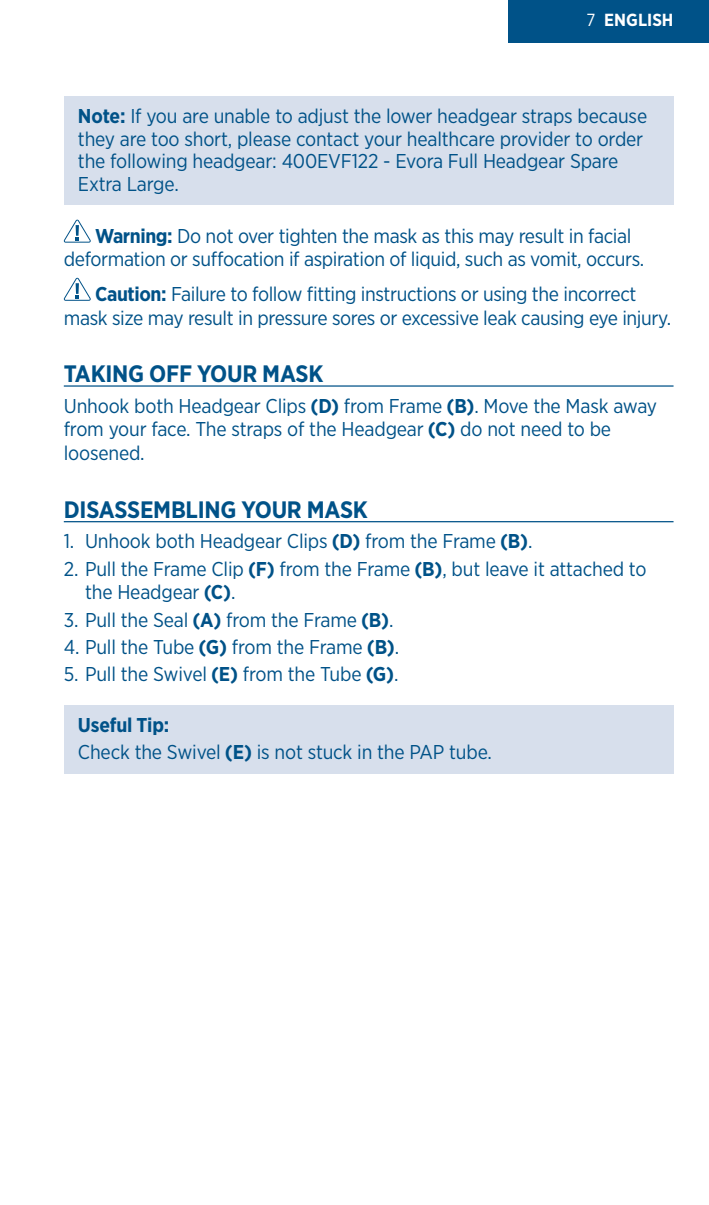
<style>
.page{position:relative;width:709px;height:1205px;background:#fff}
.page>*{position:absolute;margin:0;border:0;box-sizing:border-box;transform-origin:0 0}
.t1{font:700 23.75px "Gotham Narrow";letter-spacing:-.01em;color:#005288}
.t2{font:20px/23.8px "Gotham Narrow";letter-spacing:-.01em;color:#005288}
.t3{font:700 17.5px "Gotham Narrow";color:#fff}
.s1{font-weight:400}
.s2{font-weight:700}
</style>
<div class="page">
<div style="left:508px;top:0;width:201px;height:43px;background:#005288"></div>
<hr style="left:64px;top:385px;width:609px;height:2px;background:#005288">
<hr style="left:64px;top:521px;width:609px;height:1px;background:#005288">
<div style="left:64px;top:96px;width:609px;height:109px;background:#d7dfec"></div>
<svg style="left:64px;top:219px;width:27px;height:24px"></svg>
<svg style="left:64px;top:277px;width:27px;height:24px"></svg>
<div style="left:64px;top:705px;width:609px;height:68px;background:#d7dfec"></div>
<p class="t3" style="left:586px;top:8px;width:70px"><span class="s1">7</span> English</p>
<p class="t2" style="left:78px;top:104px;width:570px;line-height:22.5px"><span class="s2">Note:</span> If you are unable to adjust the lower headgear straps because they are too short, please contact your healthcare provider to order the following headgear: 400EVF122 - Evora Full Headgear Spare Extra Large.</p>
<p class="t2" style="left:64px;top:223px;width:582px;text-indent:31px"><span class="s2">Warning:</span> Do not over tighten the mask as this may result in facial deformation or suffocation if aspiration of liquid, such as vomit, occurs.</p>
<p class="t2" style="left:64px;top:281px;width:609px;text-align:center"><span class="s2">Caution:</span> Failure to follow fitting instructions or using the incorrect<br>mask size may result in pressure sores or excessive leak causing eye injury.</p>
<p class="t1" style="left:64px;top:358px;width:261px">TAKING OFF YOUR MASK</p>
<p class="t2" style="left:64px;top:393px;width:595px">Unhook both Headgear Clips <span class="s2">(D)</span> from Frame <span class="s2">(B)</span>. Move the Mask away from your face. The straps of the Headgear <span class="s2">(C)</span> do not need to be loosened.</p>
<p class="t1" style="left:64px;top:494px;width:305px">DISASSEMBLING YOUR MASK</p>
<p class="t2" style="left:64px;top:529px;width:470px">1. Unhook both Headgear Clips <span class="s2">(D)</span> from the Frame <span class="s2">(B)</span>.</p>
<p class="t2" style="left:85px;top:556px;width:563px;text-indent:-21px">2. Pull the Frame Clip <span class="s2">(F)</span> from the Frame <span class="s2">(B)</span>, but leave it attached to the Headgear <span class="s2">(C)</span>.</p>
<p class="t2" style="left:64px;top:607px;width:331px">3. Pull the Seal <span class="s2">(A)</span> from the Frame <span class="s2">(B)</span>.</p>
<p class="t2" style="left:64px;top:635px;width:337px">4. Pull the Tube <span class="s2">(G)</span> from the Frame <span class="s2">(B)</span>.</p>
<p class="t2" style="left:64px;top:662px;width:336px">5. Pull the Swivel <span class="s2">(E)</span> from the Tube <span class="s2">(G)</span>.</p>
<p class="t2" style="left:78px;top:711px;width:415px;line-height:27.2px"><span class="s2">Useful Tip:<br></span>Check the Swivel <span class="s2">(E)</span> is not stuck in the PAP tube.</p>
</div>
